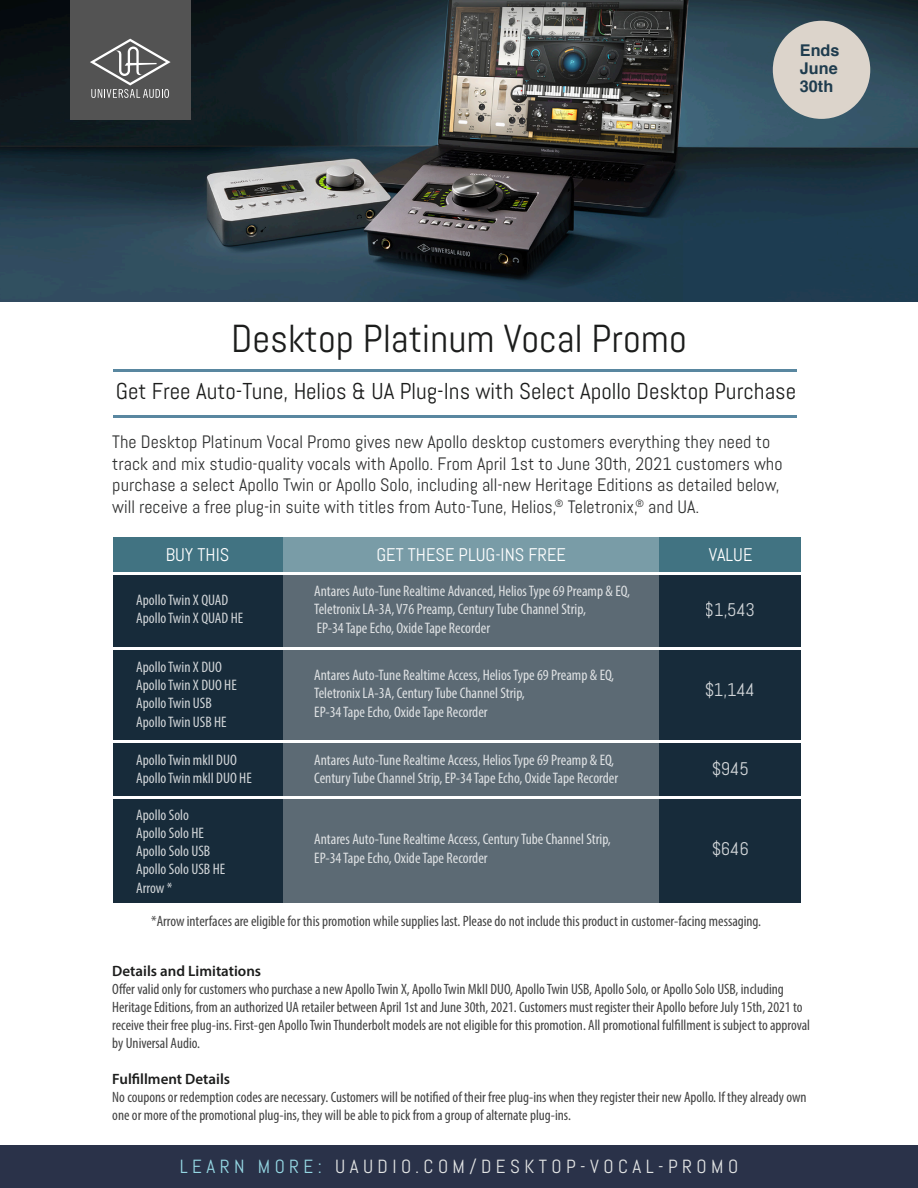
<style>
.page{position:relative;width:918px;height:1188px;background:#fff}
.page>*{position:absolute;margin:0;border:0;box-sizing:border-box;transform-origin:0 0}
.t1{font:39px "Abel Pro";color:#1c1d1c}
.t2{font:22.95px "Abel Pro";color:#1c1d1c}
.t3{font:19.05px "Abel Pro";letter-spacing:.235em;color:#e2e4e4}
.t4{font:18.3px "Abel Pro";color:#fff}
.t5{font:18px/21.6px "Abel Pro";color:#2f3030}
.t6{font:700 16.2px/18px "Helvetica";color:#1f3c4e;text-align:justify}
.t7{font:condensed 15.3px/18.3px "Myriad Pro";color:#fff}
.t8{font:condensed 15px/18px "Myriad Pro";color:#424242}
.t9{font:600 15px "Myriad Pro";color:#1c1d1c}
.s1{color:#95d7e3}
</style>
<div class="page">
<img style="left:0;top:0;width:918px;height:302px">
<div style="left:70px;top:0;width:120px;height:120px;background:#535353"></div>
<svg style="left:90px;top:39px;width:81px;height:59px"></svg>
<div style="left:0;top:1146px;width:918px;height:42px;background:#2a3249"></div>
<div style="left:773px;top:21px;width:97px;height:98px;background:#dcd4cb;border-radius:50%"></div>
<div style="left:113px;top:537px;width:688px;height:366px;background:#192f3f"></div>
<div style="left:113px;top:537px;width:688px;height:37px;background:#417382"></div>
<svg style="left:284px;top:537px;width:375px;height:366px;background:#60707a"></svg>
<hr style="left:103px;top:797px;width:709px;height:2px;background:#fff">
<hr style="left:103px;top:740px;width:709px;height:2px;background:#fff">
<hr style="left:103px;top:647px;width:709px;height:3px;background:#fff">
<hr style="left:103px;top:572px;width:709px;height:2px;background:#fff">
<hr style="left:113px;top:370px;width:683px;height:2px;background:#5987a0">
<hr style="left:113px;top:416px;width:683px;height:2px;background:#5987a0">
<p class="t1" style="left:231px;top:314px;width:457px">Desktop Platinum Vocal Promo</p>
<p class="t6" style="left:800px;top:41px;width:41px">Ends June 30th</p>
<p class="t2" style="left:116px;top:377px;width:682px">Get Free Auto-Tune, Helios &amp; UA Plug-Ins with Select Apollo Desktop Purchase</p>
<p class="t5" style="left:112px;top:431px;width:672px">The Desktop Platinum Vocal Promo gives new Apollo desktop customers everything they need to track and mix studio-quality vocals with Apollo. From April 1st to June 30th, 2021 customers who purchase a select Apollo Twin or Apollo Solo, including all-new Heritage Editions as detailed below, will receive a free plug-in suite with titles from Auto-Tune, Helios,<sup>®</sup> Teletronix,<sup>®</sup> and UA.</p>
<p class="t4" style="left:166px;top:544px;width:65px">BUY THIS</p>
<p class="t4" style="left:709px;top:544px;width:45px">VALUE</p>
<p class="t4" style="left:377px;top:544px;width:191px">GET THESE PLUG-INS FREE</p>
<p class="t7" style="left:136px;top:591px;width:109px">Apollo Twin X QUAD<br>Apollo Twin X QUAD HE</p>
<p class="t7" style="left:136px;top:657px;width:102px">Apollo Twin X DUO<br>Apollo Twin X DUO HE<br>Apollo Twin USB<br>Apollo Twin USB HE</p>
<p class="t7" style="left:136px;top:750px;width:117px">Apollo Twin mkII DUO<br>Apollo Twin mkII DUO HE</p>
<p class="t7" style="left:136px;top:805px;width:90px">Apollo Solo<br>Apollo Solo HE<br>Apollo Solo USB<br>Apollo Solo USB HE<br>Arrow *</p>
<p class="t7" style="left:314px;top:582px;width:317px">Antares Auto-Tune Realtime Advanced, Helios Type 69 Preamp &amp; EQ,<br>Teletronix LA-3A, V76 Preamp, Century Tube Channel Strip,<br>EP-34 Tape Echo, Oxide Tape Recorder</p>
<p class="t7" style="left:314px;top:666px;width:302px">Antares Auto-Tune Realtime Access, Helios Type 69 Preamp &amp; EQ,<br>Teletronix LA-3A, Century Tube Channel Strip,<br>EP-34 Tape Echo, Oxide Tape Recorder</p>
<p class="t4" style="left:705px;top:598px;width:52px">$1,543</p>
<p class="t4" style="left:704px;top:678px;width:52px">$1,144</p>
<p class="t7" style="left:314px;top:750px;width:306px">Antares Auto-Tune Realtime Access, Helios Type 69 Preamp &amp; EQ,<br>Century Tube Channel Strip, EP-34 Tape Echo, Oxide Tape Recorder</p>
<p class="t4" style="left:712px;top:757px;width:39px">$945</p>
<p class="t7" style="left:314px;top:830px;width:298px">Antares Auto-Tune Realtime Access, Century Tube Channel Strip,<br>EP-34 Tape Echo, Oxide Tape Recorder</p>
<p class="t4" style="left:711px;top:837px;width:39px">$646</p>
<p class="t8" style="left:151px;top:912px;width:612px">*Arrow interfaces are eligible for this promotion while supplies last. Please do not include this product in customer-facing messaging.</p>
<p class="t9" style="left:112px;top:961px;width:150px">Details and Limitations</p>
<p class="t8" style="left:112px;top:979px;width:699px">Offer valid only for customers who purchase a new Apollo Twin X, Apollo Twin MkII DUO, Apollo Twin USB, Apollo Solo, or Apollo Solo USB, including Heritage Editions, from an authorized UA retailer between April 1st and June 30th, 2021. Customers must register their Apollo before July 15th, 2021 to receive their free plug-ins. First-gen Apollo Twin Thunderbolt models are not eligible for this promotion. All promotional fulfillment is subject to approval by Universal Audio.</p>
<p class="t9" style="left:112px;top:1069px;width:119px">Fulfillment Details</p>
<p class="t8" style="left:112px;top:1087px;width:696px">No coupons or redemption codes are necessary. Customers will be notified of their free plug-ins when they register their new Apollo. If they already own one or more of the promotional plug-ins, they will be able to pick from a group of alternate plug-ins.</p>
<p class="t3" style="left:180px;top:1154px;width:560px"><span class="s1">LEARN MORE:</span> UAUDIO.COM/DESKTOP-VOCAL-PROMO</p>
</div>
